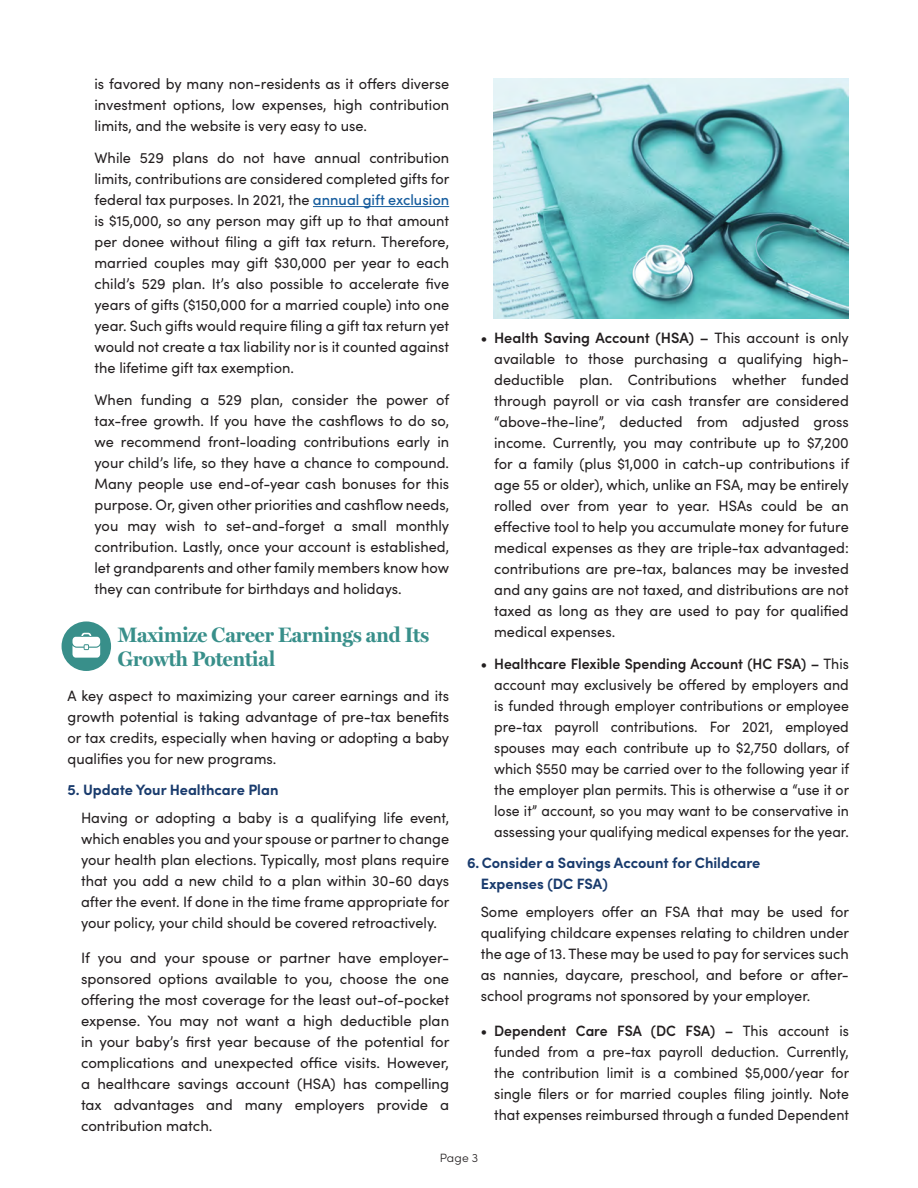
<style>
.page{position:relative;width:918px;height:1188px;background:#fff}
.page>*{position:absolute;margin:0;border:0;box-sizing:border-box;transform-origin:0 0}
.Paragraph_body{font:700 21px/24px "Miller Display";color:#388f8a}
.Paragraph_body-2{font:15px/21px "Sofia Pro";color:#231f20;text-align:justify}
.Paragraph_body-3{font:15px/21px "Sofia Pro";color:#231f20;text-align:justify;scale:.94 1}
.Paragraph_body-4{font:700 15px/21px "Sofia Pro";color:#193b6d}
.t1{font:300 12px "Sofia Pro";color:#231f20}
.s1{font-weight:500;color:#175d9e}
.s2{font-weight:600}
</style>
<div class="page">
<hr style="left:313px;top:206px;width:136px;height:1px;background:#175d9e">
<div style="left:62px;top:621px;width:49px;height:50px;background:#388f8a;border-radius:50%"></div>
<svg style="left:73px;top:633px;width:27px;height:25px"></svg>
<img style="left:494px;top:78px;width:355px;height:240px">
<p class="Paragraph_body-2" style="left:94px;top:73px;width:356px">is favored by many non-residents as it offers diverse investment options, low expenses, high contribution limits, and the website is very easy to use.</p>
<p class="Paragraph_body-2" style="left:94px;top:147px;width:357px">While 529 plans do not have annual contribution limits, contributions are considered completed gifts for federal tax purposes. In 2021, the <span class="s1">annual gift exclusion </span>is $15,000, so any person may gift up to that amount per donee without filing a gift tax return. Therefore, married couples may gift $30,000 per year to each child’s 529 plan. It’s also possible to accelerate five years of gifts ($150,000 for a married couple) into one year. Such gifts would require filing a gift tax return yet would not create a tax liability nor is it counted against the lifetime gift tax exemption.</p>
<p class="Paragraph_body-2" style="left:94px;top:388px;width:356px">When funding a 529 plan, consider the power of tax-free growth. If you have the cashflows to do so, we recommend front-loading contributions early in your child’s life, so they have a chance to compound.<br>Many people use end-of-year cash bonuses for this purpose. Or, given other priorities and cashflow needs, you may wish to set-and-forget a small monthly contribution. Lastly, once your account is established, let grandparents and other family members know how they can contribute for birthdays and holidays.</p>
<p class="Paragraph_body" style="left:118px;top:623px;width:313px">Maximize Career Earnings and Its<br>Growth Potential</p>
<p class="Paragraph_body-2" style="left:68px;top:684px;width:383px">A key aspect to maximizing your career earnings and its growth potential is taking advantage of pre-tax benefits or tax credits, especially when having or adopting a baby qualifies you for new programs.</p>
<p class="Paragraph_body-4" style="left:68px;top:779px;width:213px">5. Update Your Healthcare Plan</p>
<p class="Paragraph_body-2" style="left:81px;top:807px;width:370px">Having or adopting a baby is a qualifying life event, which enables you and your spouse or partner to change your health plan elections. Typically, most plans require that you add a new child to a plan within 30-60 days after the event. If done in the time frame appropriate for your policy, your child should be covered retroactively.</p>
<p class="Paragraph_body-2" style="left:81px;top:946px;width:370px">If you and your spouse or partner have employer&shy;sponsored options available to you, choose the one offering the most coverage for the least out-of-pocket expense. You may not want a high deductible plan in your baby’s first year because of the potential for complications and unexpected office visits. However, a healthcare savings account (HSA) has compelling tax advantages and many employers provide a contribution match.</p>
<p class="Paragraph_body-2" style="left:494px;top:326px;width:356px;text-indent:-14px"><span class="s2">• Health Saving Account (HSA) –</span> This account is only available to those purchasing a qualifying high&shy;deductible plan. Contributions whether funded through payroll or via cash transfer are considered “above-the-line”, deducted from adjusted gross income. Currently, you may contribute up to $7,200 for a family (plus $1,000 in catch-up contributions if age 55 or older), which, unlike an FSA, may be entirely rolled over from year to year. HSAs could be an effective tool to help you accumulate money for future medical expenses as they are triple-tax advantaged: contributions are pre-tax, balances may be invested and any gains are not taxed, and distributions are not taxed as long as they are used to pay for qualified medical expenses.</p>
<p class="Paragraph_body-3" style="left:494px;top:652px;width:379px;text-indent:-14px"><span class="s2">• Healthcare Flexible Spending Account (HC FSA) –</span> This account may exclusively be offered by employers and is funded through employer contributions or employee pre-tax payroll contributions. For 2021, employed spouses may each contribute up to $2,750 dollars, of which $550 may be carried over to the following year if the employer plan permits. This is otherwise a “use it or lose it” account, so you may want to be conservative in assessing your qualifying medical expenses for the year.</p>
<p class="Paragraph_body-4" style="left:481px;top:851px;width:281px;text-indent:-14px">6. Consider a Savings Account for Childcare<br>Expenses (DC FSA)</p>
<p class="Paragraph_body-2" style="left:481px;top:901px;width:370px">Some employers offer an FSA that may be used for qualifying childcare expenses relating to children under the age of 13. These may be used to pay for services such as nannies, daycare, preschool, and before or after&shy;school programs not sponsored by your employer.</p>
<p class="Paragraph_body-3" style="left:494px;top:1019px;width:379px;text-indent:-14px"><span class="s2">• Dependent Care FSA (DC FSA) –</span> This account is funded from a pre-tax payroll deduction. Currently, the contribution limit is a combined $5,000/year for single filers or for married couples filing jointly. Note that expenses reimbursed through a funded Dependent</p>
<p class="t1" style="left:440px;top:1149px;width:40px">Page 3</p>
</div>
